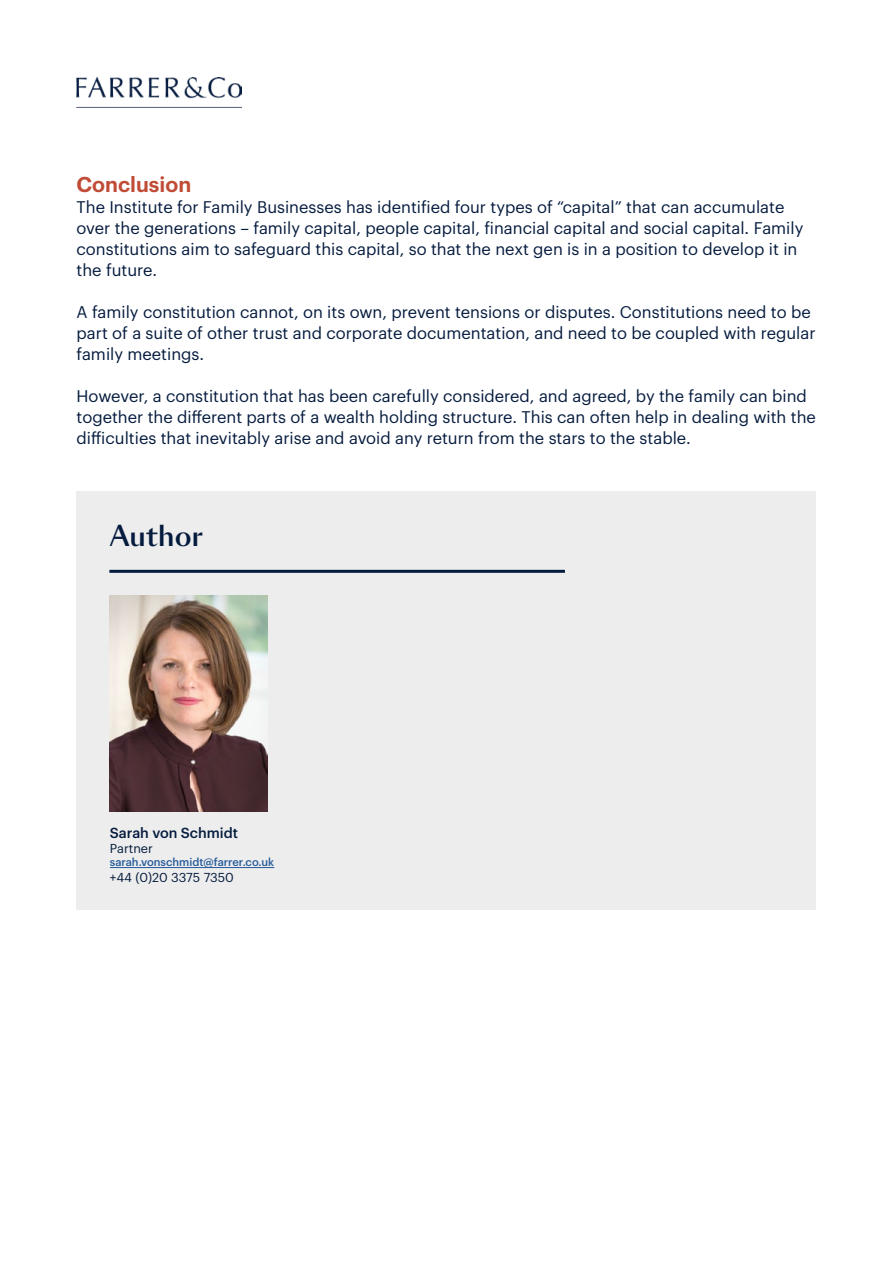
<style>
.page{position:relative;width:893px;height:1263px;background:#fff}
.page>*{position:absolute;margin:0;border:0;box-sizing:border-box;transform-origin:0 0}
.t1{font:500 27px "Sang Bleu Sans";color:#051b3e}
.t2{font:600 21px "Graphik";color:#c04c36}
.t3{font:16.5px/21px "Graphik";color:#051b3e}
.t4{font:500 14.25px "Graphik";color:#051b3e}
.t5{font:12.75px "Graphik";color:#051b3e}
.t6{font:500 11.1px "Graphik";color:#275b9b}
</style>
<div class="page">
<div style="left:77px;top:491px;width:739px;height:419px;background:#ededed"></div>
<img style="left:77px;top:77px;width:164px;height:31px">
<hr style="left:109px;top:570px;width:456px;height:3px;background:#051b3e">
<hr style="left:110px;top:867px;width:164px;height:1px;background:#275b9b">
<img style="left:109px;top:595px;width:159px;height:217px">
<p class="t2" style="left:77px;top:169px;width:116px">Conclusion</p>
<p class="t3" style="left:77px;top:195px;width:728px">The Institute for Family Businesses has identified four types of “capital” that can accumulate over the generations – family capital, people capital, financial capital and social capital. Family constitutions aim to safeguard this capital, so that the next gen is in a position to develop it in the future.</p>
<p class="t3" style="left:77px;top:300px;width:741px">A family constitution cannot, on its own, prevent tensions or disputes. Constitutions need to be part of a suite of other trust and corporate documentation, and need to be coupled with regular family meetings.</p>
<p class="t3" style="left:77px;top:384px;width:741px">However, a constitution that has been carefully considered, and agreed, by the family can bind together the different parts of a wealth holding structure. This can often help in dealing with the difficulties that inevitably arise and avoid any return from the stars to the stable.</p>
<h1 class="t1" style="left:109px;top:519px;width:95px">Author</h1>
<p class="t4" style="left:110px;top:822px;width:130px">Sarah von Schmidt</p>
<p class="t5" style="left:110px;top:839px;width:45px">Partner</p>
<p class="t6" style="left:110px;top:854px;width:166px">sarah.vonschmidt@farrer.co.uk</p>
<p class="t5" style="left:110px;top:867px;width:125px">+44 (0)20 3375 7350</p>
</div>
